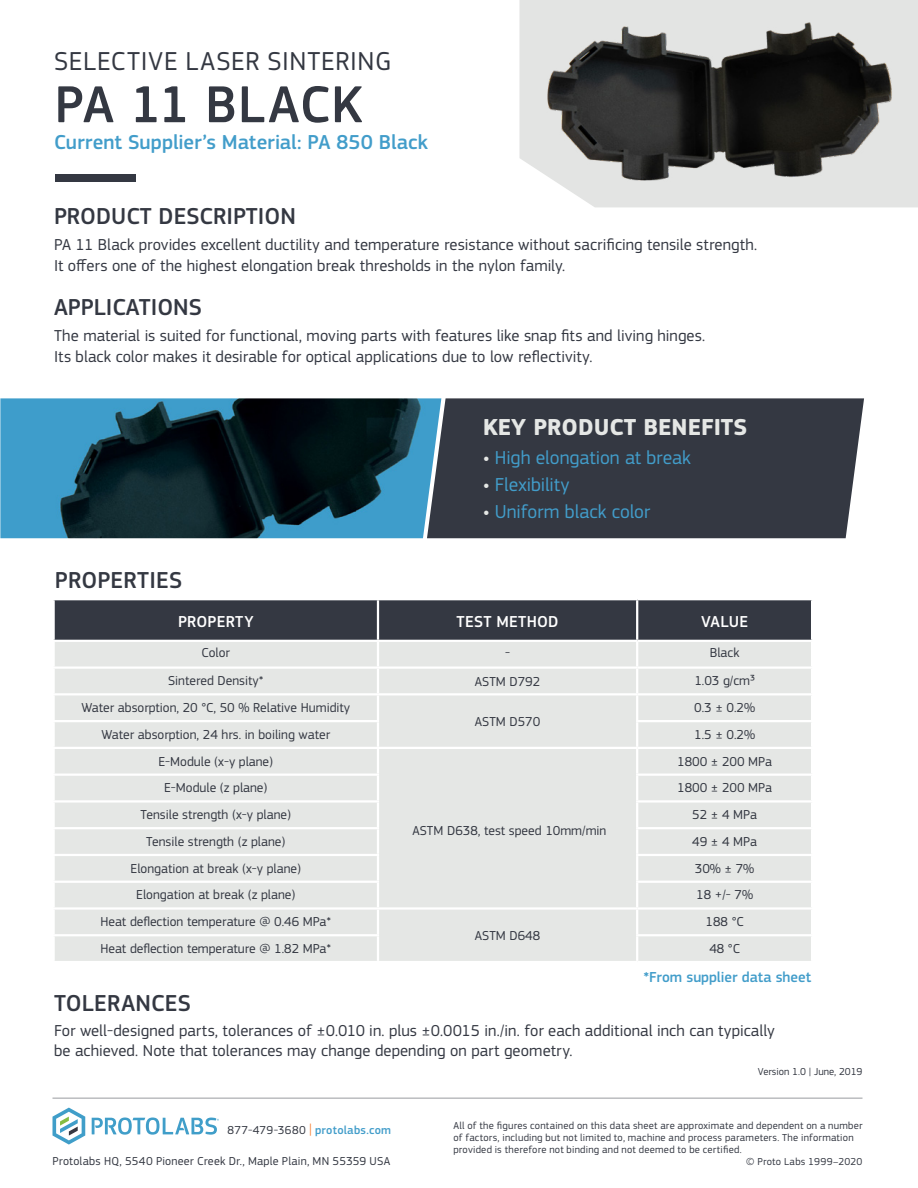
<style>
.page{position:relative;width:918px;height:1188px;background:#fff}
.page>*{position:absolute;margin:0;border:0;box-sizing:border-box;transform-origin:0 0}
.t1{font:500 54px "PF Square Sans Pro";letter-spacing:.01em;color:#343842}
.t2{font:27px "PF Square Sans Pro";letter-spacing:.025em;color:#343842}
.t3{font:500 24px "PF Square Sans Pro";color:#343842}
.t4{font:700 24px "PF Square Sans Pro";color:#e5e7e5}
.t5{font:500 21px "PF Square Sans Pro";color:#429dca}
.t6{font:19.5px "PF Square Sans Pro";letter-spacing:-.005em;color:#429dca}
.t7{font:16.5px/21.6px "PF Square Sans Pro";letter-spacing:.005em;color:#343842}
.t8{font:500 16.5px "PF Square Sans Pro";letter-spacing:.015em;color:#fff}
.t9{font:500 15px "PF Square Sans Pro";color:#429dca}
.t10{font:13.5px "PF Square Sans Pro";color:#343842}
.t11{font:12px "PF Square Sans Pro";letter-spacing:.02em;color:#343842}
.t12{font:500 12px "PF Square Sans Pro";letter-spacing:.02em;color:#429dca}
.t13{font:10.5px/12px "PF Square Sans Pro";letter-spacing:.02em;color:#343842}
.t14{font:10.5px "PF Square Sans Pro";color:#343842}
.s1{font-weight:500;color:#e5e7e5}
.s2{font-weight:400;color:#343842}
.s3{font-weight:400;font-size:15px;color:#f47828}
</style>
<div class="page">
<div style="left:55px;top:175px;width:81px;height:7px;background:#343842"></div>
<div style="left:55px;top:600px;width:756px;height:40px;background:#343842"></div>
<div style="left:55px;top:642px;width:756px;height:319px;background:#e5e7e5"></div>
<hr style="left:377px;top:600px;width:2px;height:40px;background:#fff">
<hr style="left:636px;top:600px;width:2px;height:40px;background:#fff">
<hr style="left:377px;top:642px;width:2px;height:24px;background:#fff">
<hr style="left:636px;top:642px;width:2px;height:24px;background:#fff">
<hr style="left:52px;top:666px;width:326px;height:3px;background:#fff">
<hr style="left:378px;top:666px;width:259px;height:3px;background:#fff">
<hr style="left:377px;top:669px;width:2px;height:24px;background:#fff">
<hr style="left:637px;top:666px;width:176px;height:3px;background:#fff">
<hr style="left:636px;top:669px;width:2px;height:24px;background:#fff">
<hr style="left:52px;top:693px;width:326px;height:2px;background:#fff">
<hr style="left:378px;top:693px;width:259px;height:2px;background:#fff">
<hr style="left:377px;top:695px;width:2px;height:25px;background:#fff">
<hr style="left:637px;top:693px;width:176px;height:2px;background:#fff">
<hr style="left:636px;top:695px;width:2px;height:25px;background:#fff">
<hr style="left:52px;top:720px;width:327px;height:2px;background:#fff">
<hr style="left:377px;top:722px;width:2px;height:25px;background:#fff">
<hr style="left:636px;top:720px;width:177px;height:2px;background:#fff">
<hr style="left:636px;top:722px;width:2px;height:25px;background:#fff">
<hr style="left:52px;top:747px;width:326px;height:2px;background:#fff">
<hr style="left:378px;top:747px;width:259px;height:2px;background:#fff">
<hr style="left:377px;top:749px;width:2px;height:25px;background:#fff">
<hr style="left:637px;top:747px;width:176px;height:2px;background:#fff">
<hr style="left:636px;top:749px;width:2px;height:25px;background:#fff">
<hr style="left:52px;top:774px;width:327px;height:2px;background:#fff">
<hr style="left:377px;top:776px;width:2px;height:24px;background:#fff">
<hr style="left:636px;top:774px;width:177px;height:2px;background:#fff">
<hr style="left:636px;top:776px;width:2px;height:24px;background:#fff">
<hr style="left:52px;top:800px;width:327px;height:3px;background:#fff">
<hr style="left:377px;top:803px;width:2px;height:24px;background:#fff">
<hr style="left:636px;top:800px;width:177px;height:3px;background:#fff">
<hr style="left:636px;top:803px;width:2px;height:24px;background:#fff">
<hr style="left:52px;top:827px;width:327px;height:2px;background:#fff">
<hr style="left:377px;top:829px;width:2px;height:25px;background:#fff">
<hr style="left:636px;top:827px;width:177px;height:2px;background:#fff">
<hr style="left:636px;top:829px;width:2px;height:25px;background:#fff">
<hr style="left:52px;top:854px;width:327px;height:2px;background:#fff">
<hr style="left:377px;top:856px;width:2px;height:25px;background:#fff">
<hr style="left:636px;top:854px;width:177px;height:2px;background:#fff">
<hr style="left:636px;top:856px;width:2px;height:25px;background:#fff">
<hr style="left:52px;top:881px;width:327px;height:2px;background:#fff">
<hr style="left:377px;top:883px;width:2px;height:24px;background:#fff">
<hr style="left:636px;top:881px;width:177px;height:2px;background:#fff">
<hr style="left:636px;top:883px;width:2px;height:24px;background:#fff">
<hr style="left:52px;top:907px;width:326px;height:3px;background:#fff">
<hr style="left:378px;top:907px;width:259px;height:3px;background:#fff">
<hr style="left:377px;top:910px;width:2px;height:24px;background:#fff">
<hr style="left:637px;top:907px;width:176px;height:3px;background:#fff">
<hr style="left:636px;top:910px;width:2px;height:24px;background:#fff">
<hr style="left:52px;top:934px;width:327px;height:2px;background:#fff">
<hr style="left:377px;top:936px;width:2px;height:25px;background:#fff">
<hr style="left:636px;top:934px;width:177px;height:2px;background:#fff">
<hr style="left:636px;top:936px;width:2px;height:25px;background:#fff">
<img style="left:519px;top:0;width:399px;height:207px">
<div style="left:441px;top:398px;width:423px;height:140px;background:#343842"></div>
<img style="left:0;top:398px;width:441px;height:140px">
<hr style="left:52px;top:1098px;width:810px;height:1px;background:#9a9ba0">
<svg style="left:92px;top:1118px;width:127px;height:17px"></svg>
<svg style="left:53px;top:1108px;width:32px;height:37px"></svg>
<h2 class="t2" style="left:54px;top:46px;width:339px">SELECTIVE LASER SINTERING</h2>
<h1 class="t1" style="left:55px;top:73px;width:310px">PA 11 BLACK</h1>
<p class="t5" style="left:54px;top:130px;width:375px">Current Supplier’s Material: PA 850 Black</p>
<h3 class="t3" style="left:54px;top:202px;width:243px">PRODUCT DESCRIPTION</h3>
<p class="t7" style="left:54px;top:234px;width:705px">PA 11 Black provides excellent ductility and temperature resistance without sacrificing tensile strength.<br>It offers one of the highest elongation break thresholds in the nylon family.</p>
<h3 class="t3" style="left:54px;top:293px;width:149px">APPLICATIONS</h3>
<p class="t7" style="left:54px;top:325px;width:653px">The material is suited for functional, moving parts with features like snap fits and living hinges.<br>Its black color makes it desirable for optical applications due to low reflectivity.</p>
<h3 class="t3" style="left:55px;top:566px;width:129px">PROPERTIES</h3>
<h3 class="t4" style="left:483px;top:413px;width:266px">KEY PRODUCT BENEFITS</h3>
<p class="t6" style="left:483px;top:446px;width:209px"><span class="s1">•</span> High elongation at break</p>
<p class="t6" style="left:483px;top:473px;width:88px"><span class="s1">•</span> Flexibility</p>
<p class="t6" style="left:483px;top:500px;width:169px"><span class="s1">•</span> Uniform black color</p>
<p class="t8" style="left:178px;top:612px;width:77px">PROPERTY</p>
<p class="t8" style="left:456px;top:612px;width:104px">TEST METHOD</p>
<p class="t8" style="left:701px;top:612px;width:48px">VALUE</p>
<p class="t10" style="left:202px;top:645px;width:30px">Color</p>
<p class="t10" style="left:505px;top:645px;width:6px">-</p>
<p class="t10" style="left:710px;top:645px;width:31px">Black</p>
<p class="t10" style="left:168px;top:673px;width:97px">Sintered Density*</p>
<p class="t10" style="left:475px;top:674px;width:67px">ASTM D792</p>
<p class="t10" style="left:694px;top:673px;width:62px">1.03 g/cm³</p>
<p class="t10" style="left:81px;top:700px;width:270px">Water absorption, 20 °C, 50 % Relative Humidity</p>
<p class="t10" style="left:475px;top:714px;width:67px">ASTM D570</p>
<p class="t10" style="left:694px;top:700px;width:62px">0.3 ± 0.2%</p>
<p class="t10" style="left:101px;top:726px;width:230px">Water absorption, 24 hrs. in boiling water</p>
<p class="t10" style="left:694px;top:726px;width:62px">1.5 ± 0.2%</p>
<p class="t10" style="left:158px;top:753px;width:116px">E-Module (x-y plane)</p>
<p class="t10" style="left:677px;top:753px;width:96px">1800 ± 200 MPa</p>
<p class="t10" style="left:164px;top:780px;width:105px">E-Module (z plane)</p>
<p class="t10" style="left:677px;top:780px;width:96px">1800 ± 200 MPa</p>
<p class="t10" style="left:141px;top:807px;width:152px">Tensile strength (x-y plane)</p>
<p class="t10" style="left:692px;top:807px;width:66px">52 ± 4 MPa</p>
<p class="t10" style="left:146px;top:834px;width:141px">Tensile strength (z plane)</p>
<p class="t10" style="left:692px;top:834px;width:66px">49 ± 4 MPa</p>
<p class="t10" style="left:131px;top:860px;width:172px">Elongation at break (x-y plane)</p>
<p class="t10" style="left:695px;top:860px;width:61px">30% ± 7%</p>
<p class="t10" style="left:136px;top:887px;width:161px">Elongation at break (z plane)</p>
<p class="t10" style="left:696px;top:887px;width:58px">18 +/- 7%</p>
<p class="t10" style="left:100px;top:914px;width:232px">Heat deflection temperature @ 0.46 MPa*</p>
<p class="t10" style="left:475px;top:927px;width:67px">ASTM D648</p>
<p class="t10" style="left:412px;top:822px;width:196px">ASTM D638, test speed 10mm/min</p>
<p class="t10" style="left:706px;top:914px;width:40px">188 °C</p>
<p class="t10" style="left:100px;top:941px;width:232px">Heat deflection temperature @ 1.82 MPa*</p>
<p class="t10" style="left:709px;top:941px;width:32px">48 °C</p>
<p class="t9" style="left:644px;top:968px;width:169px">*From supplier data sheet</p>
<h3 class="t3" style="left:54px;top:989px;width:139px">TOLERANCES</h3>
<p class="t7" style="left:54px;top:1021px;width:722px;line-height:19.5px">For well-designed parts, tolerances of ±0.010 in. plus ±0.0015 in./in. for each additional inch can typically be achieved. Note that tolerances may change depending on part geometry.</p>
<p class="t14" style="left:758px;top:1065px;width:106px">Version 1.0 | June, 2019</p>
<p class="t13" style="left:453px;top:1120px;width:411px">All of the figures contained on this data sheet are approximate and dependent on a number of factors, including but not limited to, machine and process parameters. The information provided is therefore not binding and not deemed to be certified.</p>
<p class="t12" style="left:228px;top:1124px;width:165px"><span class="s2">877-479-3680</span> <span class="s3">|</span> protolabs.com</p>
<p class="t11" style="left:52px;top:1154px;width:339px">Protolabs HQ, 5540 Pioneer Creek Dr., Maple Plain, MN 55359 USA</p>
<p class="t13" style="left:746px;top:1156px;width:118px">© Proto Labs 1999–2020</p>
</div>
